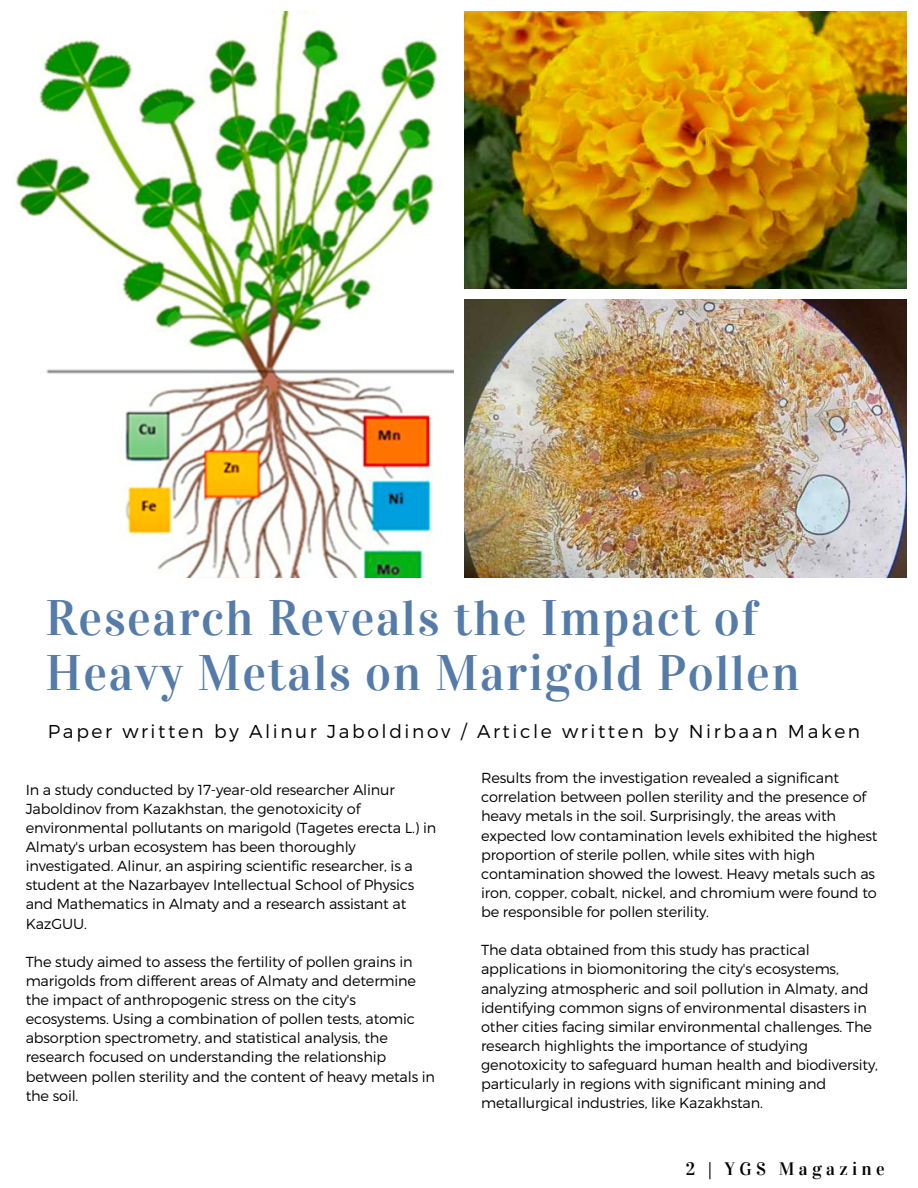
<style>
.page{position:relative;width:918px;height:1188px;background:#fff}
.page>*{position:absolute;margin:0;border:0;box-sizing:border-box;transform-origin:0 0}
.t1{font:49.8px/55.1px "Vidaloka";letter-spacing:.03em;color:#557ba8}
.t2{font:300 18.6px "Montserrat";letter-spacing:.14em;color:#000}
.t3{font:18px "Vidaloka";letter-spacing:.24em;color:#000}
.t4{font:300 14.55px/19.2px "Montserrat";letter-spacing:-.01em;color:#000}
</style>
<div class="page">
<img style="left:15px;top:11px;width:438px;height:566px">
<img style="left:465px;top:11px;width:442px;height:277px">
<img style="left:465px;top:299px;width:442px;height:278px">
<p class="t1" style="left:46px;top:591px;width:756px">Research Reveals the Impact of<br>Heavy Metals on Marigold Pollen</p>
<p class="t2" style="left:48px;top:719px;width:814px">Paper written by Alinur Jaboldinov / Article written by Nirbaan Maken</p>
<p class="t4" style="left:26px;top:779px;width:412px">In a study conducted by 17-year-old researcher Alinur Jaboldinov from Kazakhstan, the genotoxicity of environmental pollutants on marigold (Tagetes erecta L.) in Almaty's urban ecosystem has been thoroughly investigated. Alinur, an aspiring scientific researcher, is a student at the Nazarbayev Intellectual School of Physics and Mathematics in Almaty and a research assistant at KazGUU.</p>
<p class="t4" style="left:26px;top:951px;width:411px">The study aimed to assess the fertility of pollen grains in marigolds from different areas of Almaty and determine the impact of anthropogenic stress on the city's ecosystems. Using a combination of pollen tests, atomic absorption spectrometry, and statistical analysis, the research focused on understanding the relationship between pollen sterility and the content of heavy metals in the soil.</p>
<p class="t4" style="left:481px;top:768px;width:398px">Results from the investigation revealed a significant correlation between pollen sterility and the presence of heavy metals in the soil. Surprisingly, the areas with expected low contamination levels exhibited the highest proportion of sterile pollen, while sites with high contamination showed the lowest. Heavy metals such as iron, copper, cobalt, nickel, and chromium were found to be responsible for pollen sterility.</p>
<p class="t4" style="left:481px;top:940px;width:398px">The data obtained from this study has practical applications in biomonitoring the city's ecosystems, analyzing atmospheric and soil pollution in Almaty, and identifying common signs of environmental disasters in other cities facing similar environmental challenges. The research highlights the importance of studying genotoxicity to safeguard human health and biodiversity, particularly in regions with significant mining and metallurgical industries, like Kazakhstan.</p>
<p class="t3" style="left:686px;top:1158px;width:200px">2 | YGS Magazine</p>
</div>
